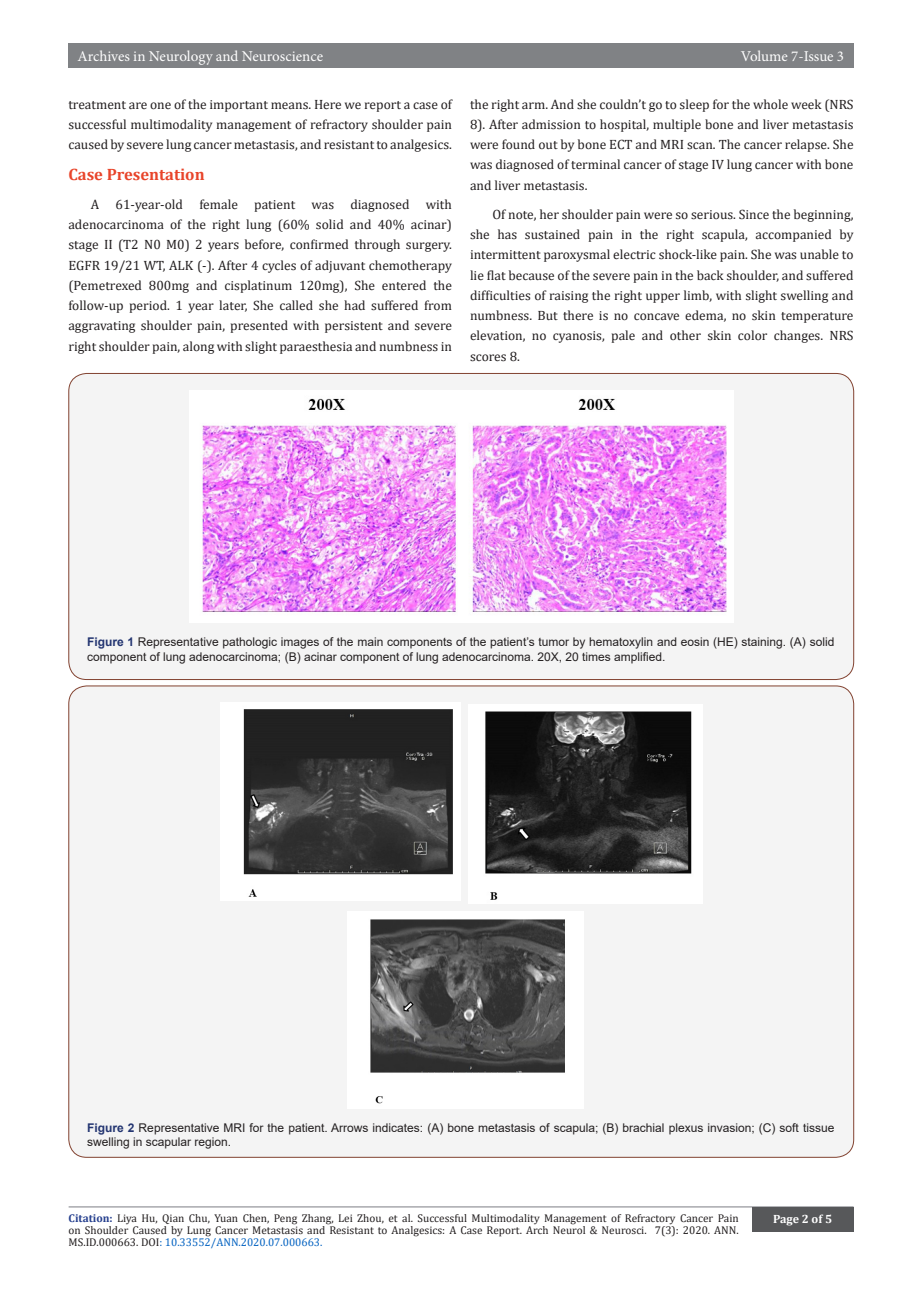
<style>
.page{position:relative;width:922px;height:1292px;background:#fff}
.page>*{position:absolute;margin:0;border:0;box-sizing:border-box;transform-origin:0 0}
.t1{font:700 16.5px "Cambria";color:#e8442a}
.t2{font:15px "Minion Pro";letter-spacing:-.005em;color:#fff}
.t3{font:13.5px/20.2px "Cambria";color:#231f20;text-align:justify}
.t4{font:12px/14.4px "Arial";color:#231f20}
.t5{font:700 12px "Cambria";color:#fff}
.t6{font:11.25px/12px "Cambria";color:#231f20;text-align:justify}
.s1{font-weight:700;color:#233571}
.s2{font-weight:700;color:#253f8e}
.s3{color:#0563c1}
</style>
<div class="page">
<div style="left:68px;top:44px;width:786px;height:24px;background:#808285"></div>
<hr style="left:69px;top:1206px;width:784px;height:1px;background:#a8a9ad">
<div style="left:751px;top:1207px;width:102px;height:25px;background:#57585a"></div>
<div style="left:69px;top:373px;width:784px;height:306px;background:#f4f4f4;border-radius:18px"></div>
<img style="left:189px;top:390px;width:544px;height:232px">
<div style="left:69px;top:686px;width:784px;height:471px;background:#f4f4f4;border-radius:18px"></div>
<img style="left:220px;top:702px;width:241px;height:199px">
<img style="left:469px;top:704px;width:233px;height:199px">
<img style="left:347px;top:911px;width:236px;height:197px">
<p class="t2" style="left:77px;top:46px;width:247px">Archives in Neurology and Neuroscience</p>
<p class="t2" style="left:741px;top:46px;width:105px">Volume 7-Issue 3</p>
<p class="t3" style="left:68px;top:94px;width:385px">treatment are one of the important means. Here we report a case of successful multimodality management of refractory shoulder pain caused by severe lung cancer metastasis, and resistant to analgesics.</p>
<p class="t1" style="left:68px;top:162px;width:138px">Case Presentation</p>
<p class="t3" style="left:68px;top:194px;width:385px;text-indent:22px">A 61-year-old female patient was diagnosed with adenocarcinoma of the right lung (60% solid and 40% acinar) stage II (T2 N0 M0) 2 years before, confirmed through surgery.<br>EGFR 19/21 WT, ALK (-). After 4 cycles of adjuvant chemotherapy (Pemetrexed 800mg and cisplatinum 120mg), She entered the follow-up period. 1 year later, She called she had suffered from aggravating shoulder pain, presented with persistent and severe right shoulder pain, along with slight paraesthesia and numbness in</p>
<p class="t3" style="left:470px;top:94px;width:385px">the right arm. And she couldn’t go to sleep for the whole week (NRS 8). After admission to hospital, multiple bone and liver metastasis were found out by bone ECT and MRI scan. The cancer relapse. She was diagnosed of terminal cancer of stage IV lung cancer with bone and liver metastasis.</p>
<p class="t3" style="left:470px;top:204px;width:385px;text-indent:22px">Of note, her shoulder pain were so serious. Since the beginning, she has sustained pain in the right scapula, accompanied by intermittent paroxysmal electric shock-like pain. She was unable to lie flat because of the severe pain in the back shoulder, and suffered difficulties of raising the right upper limb, with slight swelling and numbness. But there is no concave edema, no skin temperature elevation, no cyanosis, pale and other skin color changes. NRS scores 8.</p>
<p class="t4" style="left:87px;top:635px;width:748px"><span class="s1">Figure 1</span> Representative pathologic images of the main components of the patient’s tumor by hematoxylin and eosin (HE) staining. (A) solid component of lung adenocarcinoma; (B) acinar component of lung adenocarcinoma. 20X, 20 times amplified.</p>
<p class="t4" style="left:87px;top:1120px;width:748px"><span class="s1">Figure 2</span> Representative MRI for the patient. Arrows indicates: (A) bone metastasis of scapula; (B) brachial plexus invasion; (C) soft tissue swelling in scapular region.</p>
<p class="t6" style="left:69px;top:1211px;width:671px"><span class="s2">Citation:</span> Liya Hu, Qian Chu, Yuan Chen, Peng Zhang, Lei Zhou, et al. Successful Multimodality Management of Refractory Cancer Pain on Shoulder Caused by Lung Cancer Metastasis and Resistant to Analgesics: A Case Report. Arch Neurol &amp; Neurosci. 7(3): 2020. ANN.<br>MS.ID.000663. DOI<span class="s3">: 10.33552/ANN.2020.07.000663.</span></p>
<p class="t5" style="left:773px;top:1210px;width:60px">Page 2 of 5</p>
</div>
